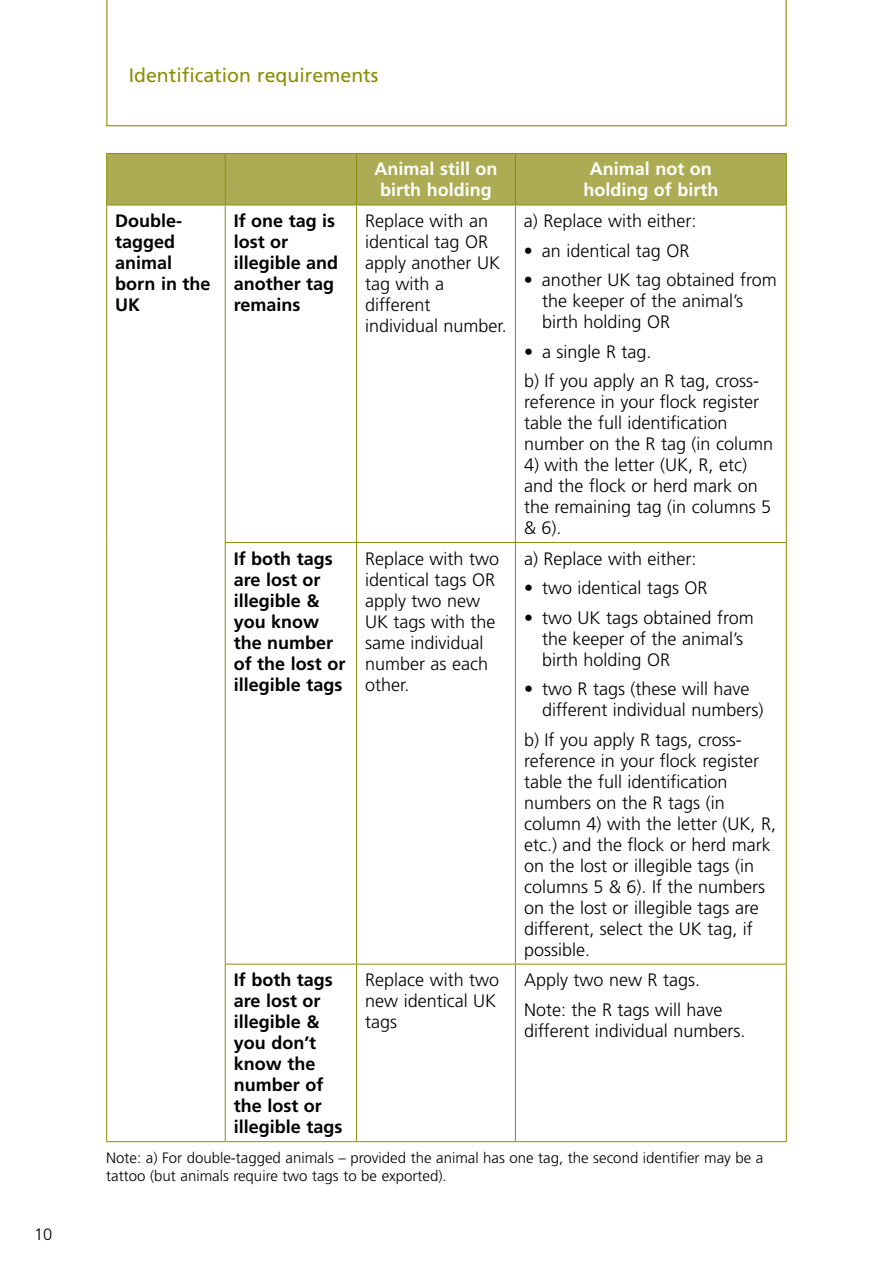
<style>
.page{position:relative;width:893px;height:1263px;background:#fff}
.page>*{position:absolute;margin:0;border:0;box-sizing:border-box;transform-origin:0 0}
.t1{font:19.5px "Frutiger LT Std";color:#8b8d09}
.t2{font:300 18px/21px "Frutiger LT Std";color:#000}
.t3{font:700 18px/21px "Frutiger LT Std";color:#000}
.t4{font:700 18px/21px "Frutiger LT Std";color:#fff;text-align:center}
.t5{font:300 16.5px "Frutiger LT Std";color:#000}
.t6{font:300 15px/18px "Frutiger LT Std";color:#000}
</style>
<div class="page">
<svg style="left:106px;top:0;width:681px;height:126px"></svg>
<div style="left:107px;top:154px;width:679px;height:51px;background:#abac53"></div>
<hr style="left:106px;top:153px;width:119px;height:1px;background:#8b8d09">
<hr style="left:106px;top:154px;width:1px;height:51px;background:#8b8d09">
<hr style="left:225px;top:153px;width:132px;height:1px;background:#8b8d09">
<hr style="left:225px;top:154px;width:1px;height:51px;background:#8b8d09">
<hr style="left:357px;top:153px;width:158px;height:1px;background:#8b8d09">
<hr style="left:356px;top:154px;width:1px;height:51px;background:#8b8d09">
<hr style="left:515px;top:153px;width:272px;height:1px;background:#8b8d09">
<hr style="left:515px;top:154px;width:1px;height:51px;background:#8b8d09">
<hr style="left:786px;top:154px;width:1px;height:51px;background:#8b8d09">
<hr style="left:106px;top:205px;width:119px;height:1px;background:#8b8d09">
<hr style="left:106px;top:205px;width:1px;height:337px;background:#8b8d09">
<hr style="left:225px;top:205px;width:132px;height:1px;background:#8b8d09">
<hr style="left:225px;top:205px;width:1px;height:337px;background:#8b8d09">
<hr style="left:357px;top:205px;width:158px;height:1px;background:#8b8d09">
<hr style="left:356px;top:205px;width:1px;height:337px;background:#8b8d09">
<hr style="left:515px;top:205px;width:272px;height:1px;background:#8b8d09">
<hr style="left:515px;top:205px;width:1px;height:337px;background:#8b8d09">
<hr style="left:786px;top:205px;width:1px;height:337px;background:#8b8d09">
<hr style="left:106px;top:542px;width:1px;height:422px;background:#8b8d09">
<hr style="left:225px;top:542px;width:132px;height:1px;background:#8b8d09">
<hr style="left:225px;top:543px;width:1px;height:421px;background:#8b8d09">
<hr style="left:357px;top:542px;width:158px;height:1px;background:#8b8d09">
<hr style="left:356px;top:543px;width:1px;height:421px;background:#8b8d09">
<hr style="left:515px;top:542px;width:272px;height:1px;background:#8b8d09">
<hr style="left:515px;top:543px;width:1px;height:421px;background:#8b8d09">
<hr style="left:786px;top:543px;width:1px;height:421px;background:#8b8d09">
<hr style="left:106px;top:964px;width:1px;height:177px;background:#8b8d09">
<hr style="left:225px;top:964px;width:132px;height:1px;background:#8b8d09">
<hr style="left:225px;top:964px;width:1px;height:177px;background:#8b8d09">
<hr style="left:357px;top:964px;width:158px;height:1px;background:#8b8d09">
<hr style="left:356px;top:964px;width:1px;height:177px;background:#8b8d09">
<hr style="left:515px;top:964px;width:272px;height:1px;background:#8b8d09">
<hr style="left:515px;top:964px;width:1px;height:177px;background:#8b8d09">
<hr style="left:786px;top:964px;width:1px;height:177px;background:#8b8d09">
<hr style="left:106px;top:1141px;width:119px;height:1px;background:#8b8d09">
<hr style="left:225px;top:1141px;width:132px;height:1px;background:#8b8d09">
<hr style="left:357px;top:1141px;width:158px;height:1px;background:#8b8d09">
<hr style="left:515px;top:1141px;width:272px;height:1px;background:#8b8d09">
<p class="t5" style="left:34px;top:1225px;width:20px">10</p>
<p class="t1" style="left:129px;top:64px;width:251px">Identification requirements</p>
<p class="t4" style="left:374px;top:159px;width:125px">Animal still on birth holding</p>
<p class="t4" style="left:583px;top:159px;width:137px">Animal not on holding of birth</p>
<p class="t3" style="left:115px;top:210px;width:97px">Double&shy;tagged animal born in the<br>UK</p>
<p class="t3" style="left:234px;top:210px;width:106px">If one tag is lost or illegible and another tag remains</p>
<p class="t2" style="left:365px;top:211px;width:143px">Replace with an identical tag OR apply another UK tag with a different individual number.</p>
<p class="t2" style="left:524px;top:211px;width:174px">a) Replace with either:</p>
<p class="t2" style="left:524px;top:240px;width:167px">• an identical tag OR</p>
<p class="t2" style="left:542px;top:270px;width:236px;text-indent:-18px">• another UK tag obtained from the keeper of the animal’s birth holding OR</p>
<p class="t2" style="left:524px;top:337px;width:237px;line-height:29.5px">• a single R tag.<br>b) If you apply an R tag, cross-</p>
<p class="t2" style="left:524px;top:392px;width:251px">reference in your flock register table the full identification number on the R tag (in column</p>
<p class="t2" style="left:524px;top:455px;width:249px">4) with the letter (UK, R, etc) and the flock or herd mark on the remaining tag (in columns 5 &amp; 6).</p>
<p class="t3" style="left:234px;top:548px;width:113px">If both tags are lost or illegible &amp; you know the number of the lost or illegible tags</p>
<p class="t2" style="left:365px;top:548px;width:136px">Replace with two identical tags OR apply two new<br>UK tags with the same individual number as each other.</p>
<p class="t2" style="left:524px;top:548px;width:174px">a) Replace with either:</p>
<p class="t2" style="left:524px;top:578px;width:185px">• two identical tags OR</p>
<p class="t2" style="left:542px;top:607px;width:213px;text-indent:-18px">• two UK tags obtained from the keeper of the animal’s birth holding OR</p>
<p class="t2" style="left:542px;top:679px;width:223px;text-indent:-18px">• two R tags (these will have different individual numbers)</p>
<p class="t2" style="left:524px;top:729px;width:254px">b) If you apply R tags, cross&shy;reference in your flock register table the full identification numbers on the R tags (in column 4) with the letter (UK, R, etc.) and the flock or herd mark on the lost or illegible tags (in columns 5 &amp; 6). If the numbers on the lost or illegible tags are different, select the UK tag, if possible.</p>
<p class="t3" style="left:234px;top:970px;width:110px">If both tags are lost or illegible &amp; you don’t know the number of the lost or illegible tags</p>
<p class="t2" style="left:365px;top:970px;width:136px">Replace with two new identical UK tags</p>
<p class="t2" style="left:524px;top:966px;width:200px;line-height:29.5px">Apply two new R tags.<br>Note: the R tags will have</p>
<p class="t2" style="left:524px;top:1020px;width:223px">different individual numbers.</p>
<p class="t6" style="left:106px;top:1148px;width:658px">Note: a) For double-tagged animals – provided the animal has one tag, the second identifier may be a tattoo (but animals require two tags to be exported).</p>
</div>
